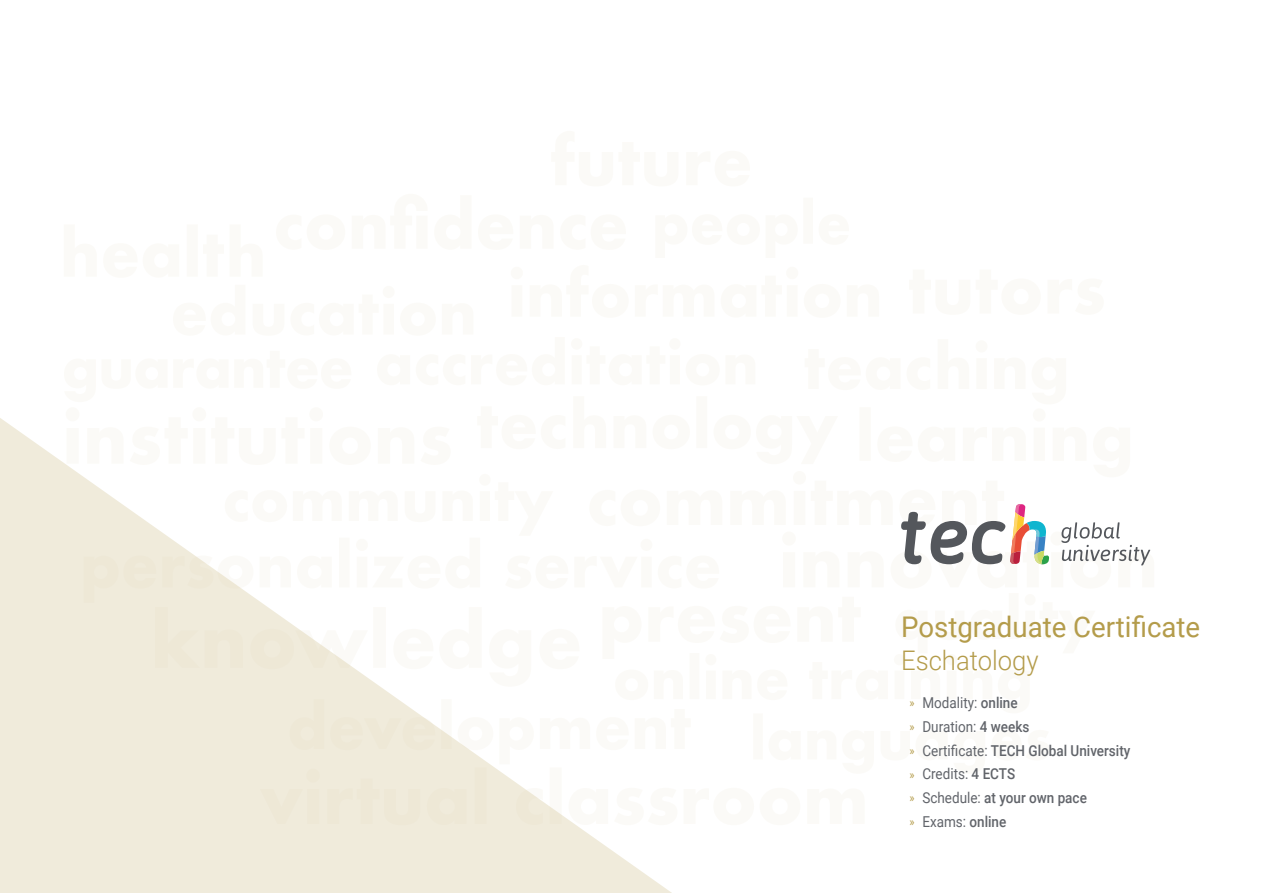
<style>
.page{position:relative;width:1263px;height:893px;background:#fff}
.page>*{position:absolute;margin:0;border:0;box-sizing:border-box;transform-origin:0 0}
.t1{font:28.5px "Roboto";color:#b49c4b}
.t2{font:300 27px "Roboto";color:#b49c4b;scale:.95 1}
.t3{font:500 15px/23.7px "Roboto";color:#61646a;scale:.9 1}
.s1{font-weight:400;font-size:12px;color:#b49c4b}
.s2{font-weight:400}
</style>
<div class="page">
<div style="left:0;top:418px;width:672px;height:475px;background:#f0ebdb"></div>
<svg style="left:64px;top:418px;width:1087px;height:407px"></svg>
<h1 class="t1" style="left:901px;top:607px;width:301px">Postgraduate Certificate</h1>
<h2 class="t2" style="left:901px;top:641px;width:146px">Eschatology</h2>
<p class="t3" style="left:910px;top:690px;width:247px"><span class="s1">»</span> <span class="s2">Modality:</span> online<br><span class="s1">»</span> <span class="s2">Duration:</span> 4 weeks<br><span class="s1">»</span> <span class="s2">Certificate:</span> TECH Global University <span class="s1">»</span> <span class="s2">Credits:</span> 4 ECTS<br><span class="s1">»</span> <span class="s2">Schedule:</span> at your own pace<br><span class="s1">»</span> <span class="s2">Exams:</span> online</p>
</div>
